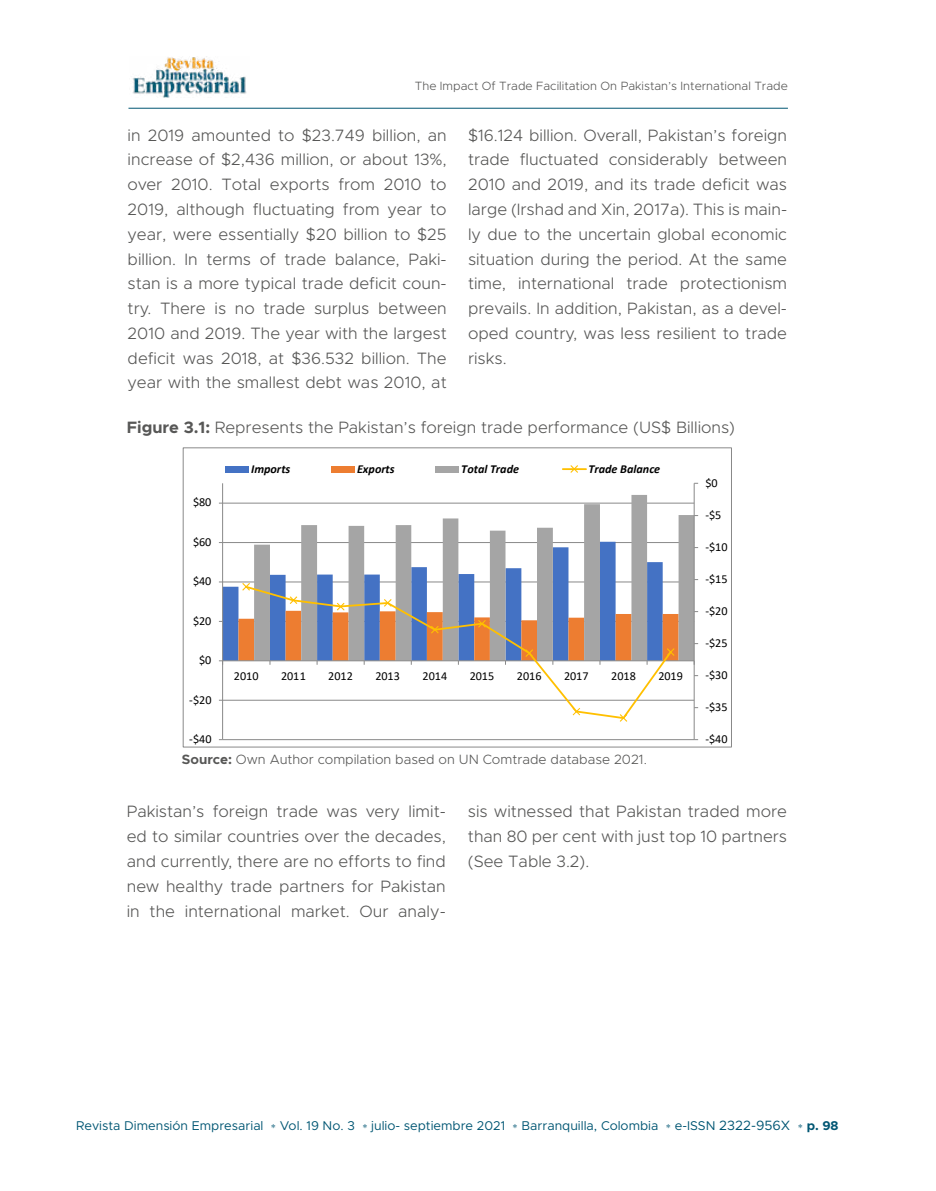
<style>
.page{position:relative;width:936px;height:1191px;background:#fff}
.page>*{position:absolute;margin:0;border:0;box-sizing:border-box;transform-origin:0 0}
.t1{font:300 16.5px/24.8px "Metropolis";color:#575756;text-align:justify}
.t2{font:300 13.5px "Metropolis";color:#575756}
.t3{font:12.75px "Metropolis";color:#005673}
.t4{font:12.15px "Calibri";letter-spacing:-.005em;color:#000}
.t5{font:italic 700 12.15px "Calibri";letter-spacing:-.005em;color:#000}
.t6{font:300 12px "Metropolis";color:#575756}
.s1{font-weight:700}
.s2{font-size:13.5px}
</style>
<div class="page">
<hr style="left:128px;top:108px;width:659px;height:1px;background:#005673">
<img style="left:132px;top:57px;width:115px;height:40px">
<hr style="left:222px;top:739px;width:472px;height:1px;background:#898989">
<hr style="left:222px;top:700px;width:472px;height:1px;background:#898989">
<hr style="left:222px;top:503px;width:472px;height:1px;background:#898989">
<svg style="left:223px;top:542px;width:31px;height:118px"></svg>
<svg style="left:254px;top:495px;width:439px;height:165px"></svg>
<hr style="left:693px;top:483px;width:1px;height:256px;background:#898989">
<hr style="left:222px;top:483px;width:1px;height:256px;background:#898989">
<hr style="left:222px;top:660px;width:472px;height:1px;background:#898989">
<svg style="left:244px;top:665px;width:429px;height:54px"></svg>
<svg style="left:572px;top:707px;width:8px;height:9px"></svg>
<svg style="left:619px;top:713px;width:8px;height:9px"></svg>
<svg style="left:238px;top:582px;width:440px;height:83px"></svg>
<div style="left:225px;top:466px;width:24px;height:6px;background:#4472c4"></div>
<div style="left:331px;top:466px;width:23px;height:6px;background:#ed7d31"></div>
<div style="left:435px;top:466px;width:24px;height:6px;background:#a5a5a5"></div>
<hr style="left:562px;top:468px;width:24px;height:2px;background:#ffc000">
<svg style="left:570px;top:465px;width:8px;height:8px"></svg>
<div style="left:183px;top:447px;width:548px;height:300px;border:1px solid #898989"></div>
<p class="t6" style="left:415px;top:79px;width:374px">The Impact Of Trade Facilitation On Pakistan’s International Trade</p>
<p class="t1" style="left:128px;top:123px;width:320px">in 2019 amounted to $23.749 billion, an increase of $2,436 million, or about 13%, over 2010. Total exports from 2010 to 2019, although fluctuating from year to year, were essentially $20 billion to $25 billion. In terms of trade balance, Paki&shy;stan is a more typical trade deficit coun&shy;try. There is no trade surplus between 2010 and 2019. The year with the largest deficit was 2018, at $36.532 billion. The year with the smallest debt was 2010, at</p>
<p class="t1" style="left:468px;top:123px;width:320px">$16.124 billion. Overall, Pakistan’s foreign trade fluctuated considerably between 2010 and 2019, and its trade deficit was large (Irshad and Xin, 2017a). This is main&shy;ly due to the uncertain global economic situation during the period. At the same time, international trade protectionism prevails. In addition, Pakistan, as a devel&shy;oped country, was less resilient to trade risks.</p>
<p class="t1" style="left:127px;top:415px;width:609px"><span class="s1">Figure 3.1:</span> Represents the Pakistan’s foreign trade performance (US$ Billions)</p>
<p class="t4" style="left:193px;top:494px;width:20px">$80</p>
<p class="t4" style="left:193px;top:533px;width:20px">$60</p>
<p class="t4" style="left:193px;top:573px;width:20px">$40</p>
<p class="t4" style="left:193px;top:612px;width:20px">$20</p>
<p class="t4" style="left:199px;top:651px;width:14px">$0</p>
<p class="t4" style="left:189px;top:691px;width:24px">-$20</p>
<p class="t4" style="left:189px;top:730px;width:24px">-$40</p>
<p class="t5" style="left:251px;top:460px;width:40px">Imports</p>
<p class="t5" style="left:357px;top:460px;width:39px">Exports</p>
<p class="t5" style="left:461px;top:460px;width:59px">Total Trade</p>
<p class="t5" style="left:588px;top:460px;width:73px">Trade Balance</p>
<p class="t4" style="left:234px;top:668px;width:26px">2010</p>
<p class="t4" style="left:281px;top:668px;width:26px">2011</p>
<p class="t4" style="left:328px;top:668px;width:26px">2012</p>
<p class="t4" style="left:375px;top:668px;width:26px">2013</p>
<p class="t4" style="left:422px;top:668px;width:26px">2014</p>
<p class="t4" style="left:469px;top:668px;width:26px">2015</p>
<p class="t4" style="left:517px;top:668px;width:26px">2016</p>
<p class="t4" style="left:564px;top:668px;width:26px">2017</p>
<p class="t4" style="left:611px;top:668px;width:26px">2018</p>
<p class="t4" style="left:658px;top:668px;width:26px">2019</p>
<p class="t2" style="left:182px;top:750px;width:466px"><span class="s1">Source:</span> Own Author compilation based on UN Comtrade database 2021.</p>
<p class="t4" style="left:705px;top:474px;width:14px">$0</p>
<p class="t4" style="left:705px;top:506px;width:17px">-$5</p>
<p class="t4" style="left:705px;top:538px;width:24px">-$10</p>
<p class="t4" style="left:705px;top:570px;width:24px">-$15</p>
<p class="t4" style="left:705px;top:602px;width:24px">-$20</p>
<p class="t4" style="left:705px;top:634px;width:24px">-$25</p>
<p class="t4" style="left:705px;top:666px;width:24px">-$30</p>
<p class="t4" style="left:705px;top:698px;width:24px">-$35</p>
<p class="t4" style="left:705px;top:730px;width:24px">-$40</p>
<p class="t1" style="left:127px;top:799px;width:320px">Pakistan’s foreign trade was very limit&shy;ed to similar countries over the decades, and currently, there are no efforts to find new healthy trade partners for Pakistan in the international market. Our analy-</p>
<p class="t1" style="left:468px;top:799px;width:320px">sis witnessed that Pakistan traded more than 80 per cent with just top 10 partners (See Table 3.2).</p>
<p class="t3" style="left:76px;top:1118px;width:763px">Revista Dimensión Empresarial * Vol. 19 No. 3 * julio- septiembre 2021 * Barranquilla, Colombia * e-ISSN <span class="s2">2322-956X</span> * <span class="s1">p. 98</span></p>
</div>
